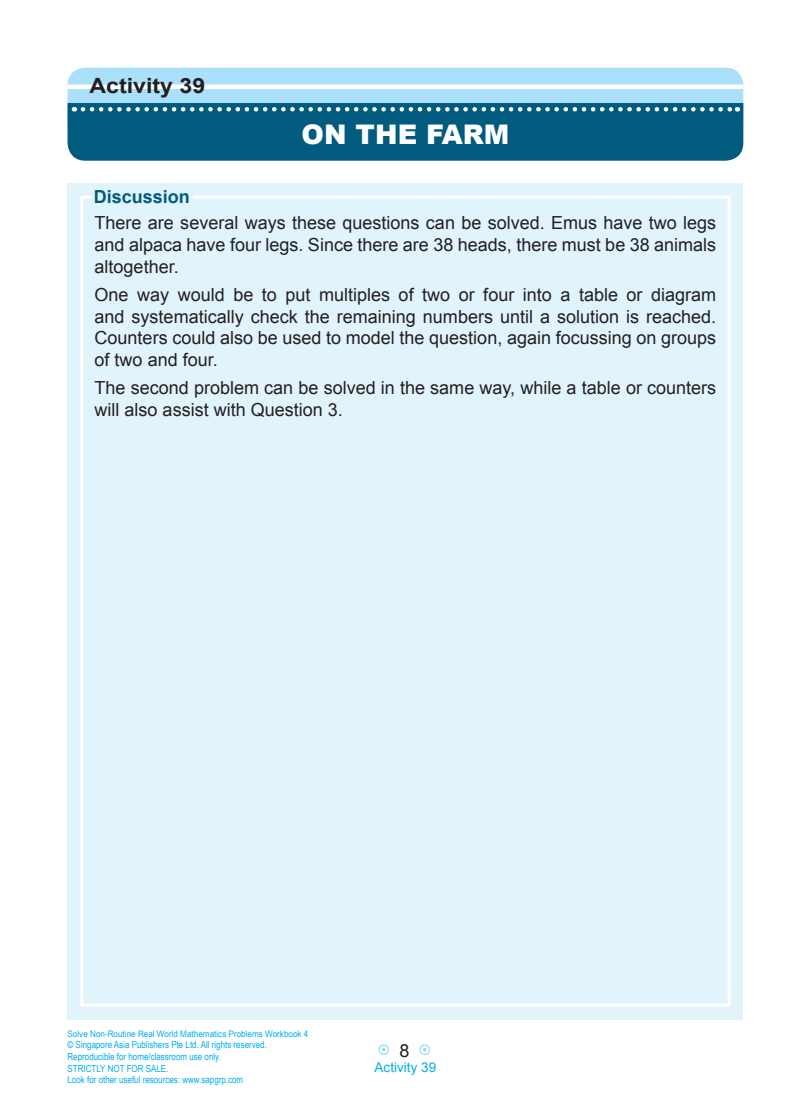
<style>
.page{position:relative;width:811px;height:1108px;background:#fff}
.page>*{position:absolute;margin:0;border:0;box-sizing:border-box;transform-origin:0 0}
.Da_biao_ti{font:900 27px "Arial";color:#fff}
.t1{font:700 21px "Arial";color:#231f20;scale:1.1 1}
.Text{font:18px/21.6px "Arial";color:#231f20;text-align:justify}
.t2{font:700 18px "Arial";color:#005b7f}
.t3{font:13.5px "Arial";color:#00aeef}
.t4{font:9.75px/11.7px "Arial Narrow";color:#00aeef}
.t5{font:9px "Arial Narrow";color:#00aeef;scale:1.1 1}
</style>
<div class="page">
<div style="left:67px;top:67px;width:676px;height:34px;background:#aae0f9"></div>
<div style="left:67px;top:101px;width:676px;height:60px;background:#005b7f"></div>
<svg style="left:83px;top:107px;width:654px;height:4px"></svg>
<div style="left:67px;top:84px;width:675px;height:5px;background:#fff"></div>
<div style="left:67px;top:183px;width:675px;height:835px;background:#e1f4fc"></div>
<div style="left:80px;top:195px;width:650px;height:811px;border:3px solid #fff"></div>
<div style="left:91px;top:190px;width:102px;height:13px;background:#e1f4fc"></div>
<p class="t1" style="left:90px;top:72px;width:107px">Activity 39</p>
<p class="t2" style="left:94px;top:185px;width:98px">Discussion</p>
<p class="Da_biao_ti" style="left:301px;top:117px;width:209px">ON THE FARM</p>
<p class="Text" style="left:94px;top:212px;width:622px">There are several ways these questions can be solved. Emus have two legs and alpaca have four legs. Since there are 38 heads, there must be 38 animals altogether.</p>
<p class="Text" style="left:94px;top:284px;width:622px">One way would be to put multiples of two or four into a table or diagram and systematically check the remaining numbers until a solution is reached.<br>Counters could also be used to model the question, again focussing on groups of two and four.</p>
<p class="Text" style="left:94px;top:377px;width:622px">The second problem can be solved in the same way, while a table or counters will also assist with Question 3.</p>
<p class="t5" style="left:67px;top:1026px;width:220px">Solve Non-Routine Real World Mathematics Problems Workbook 4</p>
<p class="t4" style="left:67px;top:1038px;width:201px">© Singapore Asia Publishers Pte Ltd. All rights reserved.<br>Reproducible for home/classroom use only.<br>STRICTLY NOT FOR SALE.<br>Look for other useful resources: www.sapgrp.com</p>
<p class="Text" style="left:399px;top:1039px;width:12px">8</p>
<p class="t3" style="left:374px;top:1057px;width:63px">Activity 39</p>
</div>
